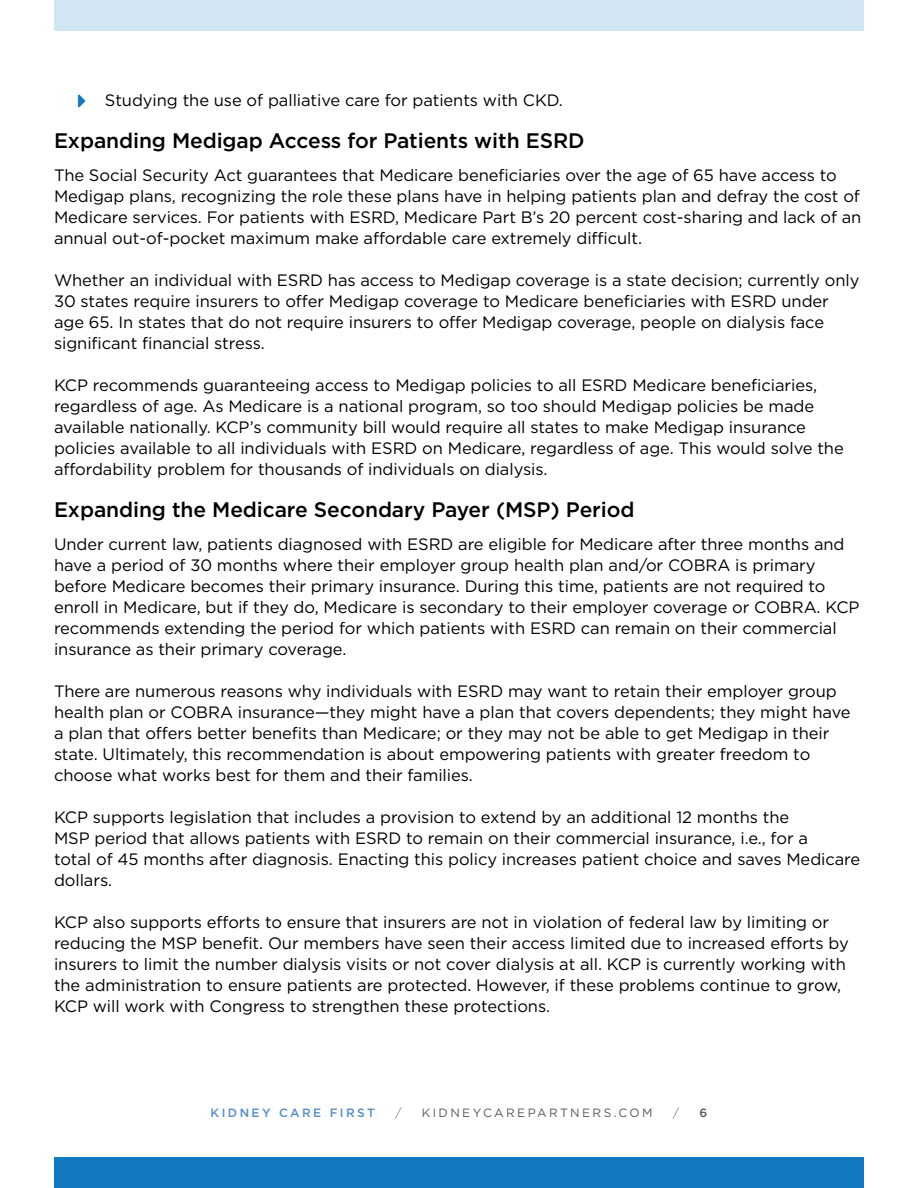
<style>
.page{position:relative;width:918px;height:1188px;background:#fff}
.page>*{position:absolute;margin:0;border:0;box-sizing:border-box;transform-origin:0 0}
.t1{font:500 21px "Gotham HTF";letter-spacing:-.005em;color:#000}
.t2{font:16.5px/21px "Gotham HTF";letter-spacing:-.005em;color:#000}
.t3{font:12px "Gotham HTF";letter-spacing:.2em;color:#58595b}
.t4{font:500 12px "Gotham HTF";letter-spacing:.2em;color:#548bc9}
.t5{font:300 12px "Gotham HTF";color:#58595b}
.t6{font:500 12px "Gotham HTF";color:#58595b}
</style>
<div class="page">
<div style="left:54px;top:0;width:810px;height:31px;background:#d2e5f3"></div>
<div style="left:54px;top:1157px;width:810px;height:31px;background:#1079bf"></div>
<p class="t2" style="left:105px;top:90px;width:459px">Studying the use of palliative care for patients with CKD.</p>
<p class="t1" style="left:54px;top:129px;width:532px">Expanding Medigap Access for Patients with ESRD</p>
<p class="t2" style="left:54px;top:165px;width:809px">The Social Security Act guarantees that Medicare beneficiaries over the age of 65 have access to Medigap plans, recognizing the role these plans have in helping patients plan and defray the cost of Medicare services. For patients with ESRD, Medicare Part B’s 20 percent cost-sharing and lack of an annual out-of-pocket maximum make affordable care extremely difficult.</p>
<p class="t2" style="left:54px;top:270px;width:807px">Whether an individual with ESRD has access to Medigap coverage is a state decision; currently only 30 states require insurers to offer Medigap coverage to Medicare beneficiaries with ESRD under age 65. In states that do not require insurers to offer Medigap coverage, people on dialysis face significant financial stress.</p>
<p class="t2" style="left:54px;top:375px;width:791px">KCP recommends guaranteeing access to Medigap policies to all ESRD Medicare beneficiaries, regardless of age. As Medicare is a national program, so too should Medigap policies be made available nationally. KCP’s community bill would require all states to make Medigap insurance policies available to all individuals with ESRD on Medicare, regardless of age. This would solve the affordability problem for thousands of individuals on dialysis.</p>
<p class="t1" style="left:54px;top:498px;width:582px">Expanding the Medicare Secondary Payer (MSP) Period</p>
<p class="t2" style="left:54px;top:534px;width:807px">Under current law, patients diagnosed with ESRD are eligible for Medicare after three months and have a period of 30 months where their employer group health plan and/or COBRA is primary before Medicare becomes their primary insurance. During this time, patients are not required to enroll in Medicare, but if they do, Medicare is secondary to their employer coverage or COBRA. KCP recommends extending the period for which patients with ESRD can remain on their commercial insurance as their primary coverage.</p>
<p class="t2" style="left:54px;top:681px;width:798px">There are numerous reasons why individuals with ESRD may want to retain their employer group health plan or COBRA insurance—they might have a plan that covers dependents; they might have a plan that offers better benefits than Medicare; or they may not be able to get Medigap in their state. Ultimately, this recommendation is about empowering patients with greater freedom to choose what works best for them and their families.</p>
<p class="t2" style="left:54px;top:807px;width:808px">KCP supports legislation that includes a provision to extend by an additional 12 months the<br>MSP period that allows patients with ESRD to remain on their commercial insurance, i.e., for a<br>total of 45 months after diagnosis. Enacting this policy increases patient choice and saves Medicare dollars.</p>
<p class="t2" style="left:54px;top:912px;width:796px">KCP also supports efforts to ensure that insurers are not in violation of federal law by limiting or reducing the MSP benefit. Our members have seen their access limited due to increased efforts by insurers to limit the number dialysis visits or not cover dialysis at all. KCP is currently working with the administration to ensure patients are protected. However, if these problems continue to grow, KCP will work with Congress to strengthen these protections.</p>
<p class="t4" style="left:211px;top:1106px;width:166px">KIDNEY CARE FIRST</p>
<p class="t5" style="left:395px;top:1106px;width:7px">/</p>
<p class="t3" style="left:422px;top:1106px;width:232px">KIDNEYCAREPARTNERS.COM</p>
<p class="t5" style="left:673px;top:1106px;width:7px">/</p>
<p class="t6" style="left:699px;top:1106px;width:9px">6</p>
</div>
